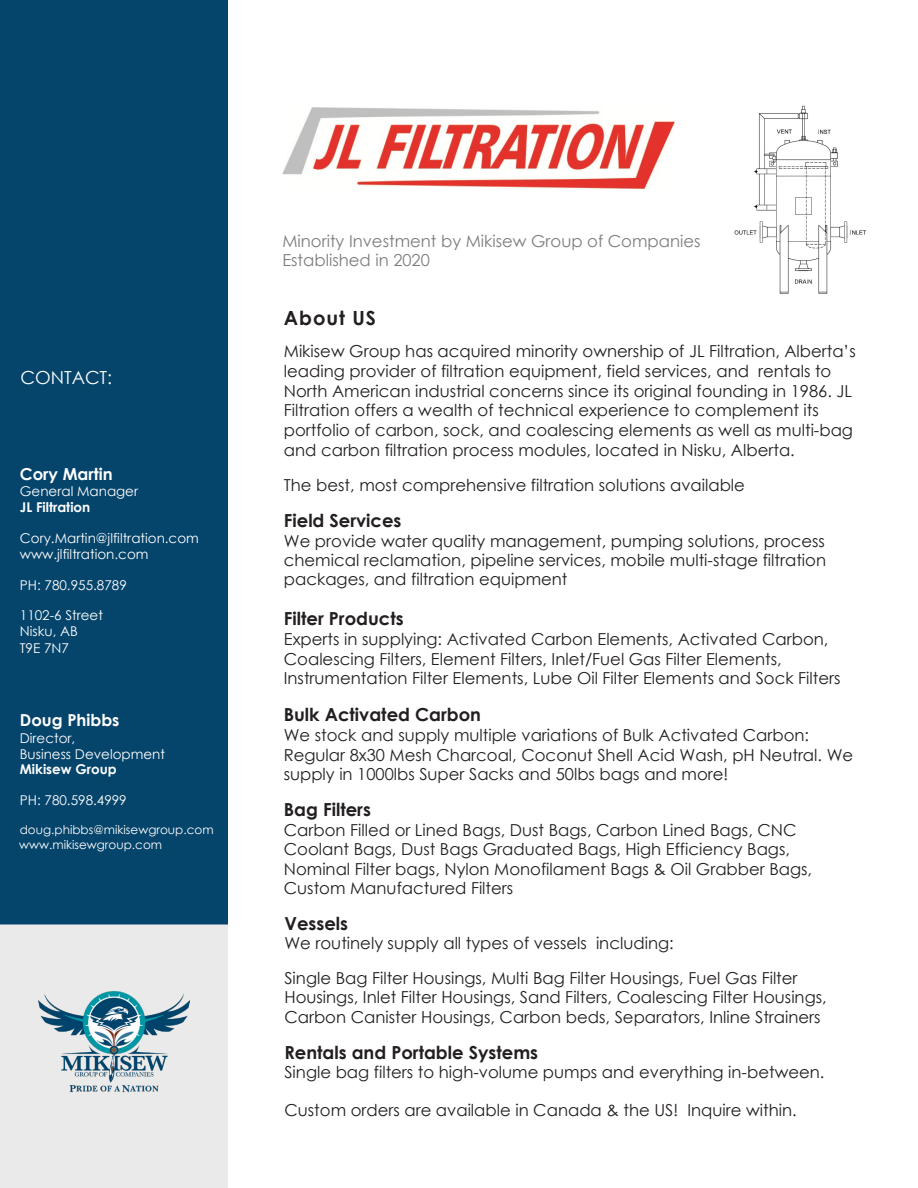
<style>
.page{position:relative;width:918px;height:1188px;background:#fff}
.page>*{position:absolute;margin:0;border:0;box-sizing:border-box;transform-origin:0 0}
.t1{font:700 19.5px "Century Gothic";letter-spacing:.05em;color:#231f20}
.t2{font:700 18px "Century Gothic";color:#231f20}
.t3{font:18px "Century Gothic";color:#fff}
.t4{font:16.5px/19.5px "Century Gothic";color:#231f20}
.t5{font:16.5px/19.8px "Century Gothic";color:#7b7d7f}
.t6{font:700 16.5px "Century Gothic";color:#fff}
.t7{font:13.5px/16.2px "Century Gothic";color:#fff}
.t8{font:700 13.5px "Century Gothic";color:#fff}
.t9{font:12px/14.4px "Century Gothic";color:#fff}
</style>
<div class="page">
<div style="left:0;top:0;width:228px;height:924px;background:#05446b"></div>
<div style="left:0;top:924px;width:228px;height:264px;background:#eaeaea"></div>
<img style="left:38px;top:991px;width:152px;height:102px">
<img style="left:282px;top:108px;width:393px;height:81px">
<img style="left:734px;top:105px;width:133px;height:189px">
<p class="t3" style="left:20px;top:365px;width:93px">CONTACT:</p>
<p class="t6" style="left:20px;top:461px;width:94px">Cory Martin</p>
<p class="t7" style="left:20px;top:483px;width:120px">General Manager</p>
<p class="t8" style="left:20px;top:497px;width:72px">JL Filtration</p>
<p class="t7" style="left:20px;top:530px;width:181px">Cory.Martin@jlfiltration.com www.jlfiltration.com</p>
<p class="t7" style="left:20px;top:576px;width:108px">PH: 780.955.8789</p>
<p class="t7" style="left:20px;top:607px;width:85px">1102-6 Street<br>Nisku, AB<br>T9E 7N7</p>
<p class="t6" style="left:20px;top:708px;width:101px">Doug Phibbs</p>
<p class="t7" style="left:20px;top:730px;width:147px;line-height:15.6px">Director,<br>Business Development</p>
<p class="t8" style="left:20px;top:759px;width:98px">Mikisew Group</p>
<p class="t7" style="left:20px;top:792px;width:108px">PH: 780.598.4999</p>
<p class="t9" style="left:19px;top:822px;width:196px">doug.phibbs@mikisewgroup.com www.mikisewgroup.com</p>
<p class="t5" style="left:282px;top:230px;width:420px">Minority Investment by Mikisew Group of Companies<br>Established in 2020</p>
<p class="t1" style="left:284px;top:303px;width:94px">About US</p>
<p class="t4" style="left:284px;top:341px;width:573px">Mikisew Group has acquired minority ownership of JL Filtration, Alberta’s leading provider of filtration equipment, field services, and rentals to North American industrial concerns since its original founding in 1986. JL Filtration offers a wealth of technical experience to complement its portfolio of carbon, sock, and coalescing elements as well as multi-bag and carbon filtration process modules, located in Nisku, Alberta.</p>
<p class="t4" style="left:284px;top:475px;width:463px">The best, most comprehensive filtration solutions available</p>
<p class="t2" style="left:284px;top:507px;width:119px">Field Services</p>
<p class="t4" style="left:284px;top:531px;width:544px;text-align:justify">We provide water quality management, pumping solutions, process chemical reclamation, pipeline services, mobile multi-stage filtration packages, and filtration equipment</p>
<p class="t2" style="left:284px;top:605px;width:121px">Filter Products</p>
<p class="t4" style="left:284px;top:629px;width:558px">Experts in supplying: Activated Carbon Elements, Activated Carbon,<br>Coalescing Filters, Element Filters, Inlet/Fuel Gas Filter Elements,<br>Instrumentation Filter Elements, Lube Oil Filter Elements and Sock Filters</p>
<p class="t2" style="left:284px;top:701px;width:199px">Bulk Activated Carbon</p>
<p class="t4" style="left:284px;top:725px;width:571px">We stock and supply multiple variations of Bulk Activated Carbon:<br>Regular 8x30 Mesh Charcoal, Coconut Shell Acid Wash, pH Neutral. We supply in 1000lbs Super Sacks and 50lbs bags and more!</p>
<p class="t2" style="left:284px;top:795px;width:89px">Bag Filters</p>
<p class="t4" style="left:284px;top:820px;width:530px">Carbon Filled or Lined Bags, Dust Bags, Carbon Lined Bags, CNC Coolant Bags, Dust Bags Graduated Bags, High Efficiency Bags, Nominal Filter bags, Nylon Monofilament Bags &amp; Oil Grabber Bags, Custom Manufactured Filters</p>
<p class="t2" style="left:284px;top:910px;width:65px">Vessels</p>
<p class="t4" style="left:284px;top:926px;width:515px;line-height:34.2px">We routinely supply all types of vessels including:<br>Single Bag Filter Housings, Multi Bag Filter Housings, Fuel Gas Filter</p>
<p class="t4" style="left:284px;top:987px;width:544px">Housings, Inlet Filter Housings, Sand Filters, Coalescing Filter Housings,<br>Carbon Canister Housings, Carbon beds, Separators, Inline Strainers</p>
<p class="t2" style="left:284px;top:1039px;width:255px">Rentals and Portable Systems</p>
<p class="t4" style="left:284px;top:1062px;width:542px">Single bag filters to high-volume pumps and everything in-between.</p>
<p class="t4" style="left:284px;top:1100px;width:514px">Custom orders are available in Canada &amp; the US! Inquire within.</p>
</div>
